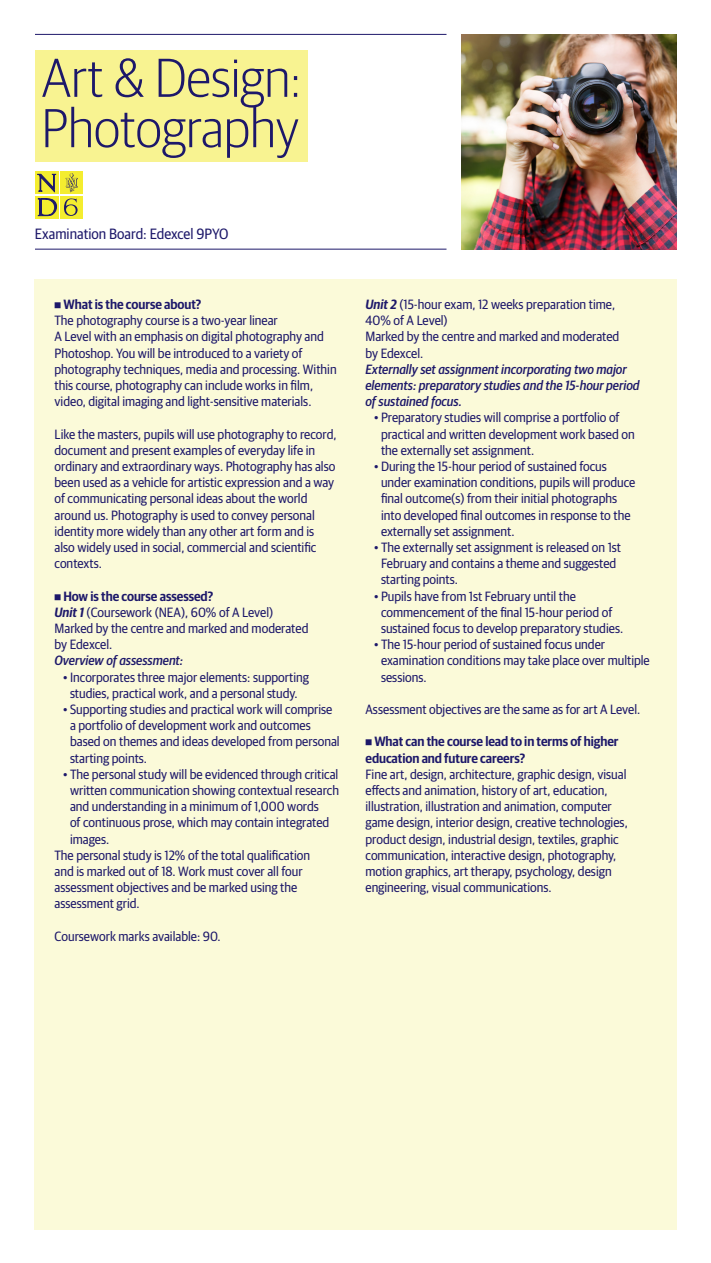
<style>
.page{position:relative;width:711px;height:1263px;background:#fff}
.page>*{position:absolute;margin:0;border:0;box-sizing:border-box;transform-origin:0 0}
.Subject_Name{font:300 54.9px/50.4px "Guardian Sans Narrow";color:#1d186a}
.Subject_Staff_Regular{font:15px "Guardian Sans Narrow";color:#1d186a}
.Subjects_Body_Copy{font:13.5px/16.2px "Guardian Sans Narrow";color:#1d186a}
.Subjects_Body_Copy-2{font:italic 500 13.5px/16.2px "Guardian Sans Narrow";color:#1d186a}
.Subjects_Headers{font:600 13.5px/16.2px "Guardian Sans Narrow";letter-spacing:-.005em;color:#1d186a}
.s1{font-weight:600;font-style:italic}
</style>
<div class="page">
<div style="left:35px;top:50px;width:272px;height:63px;background:#f8f391"></div>
<div style="left:35px;top:98px;width:272px;height:64px;background:#f8f391"></div>
<div style="left:34px;top:279px;width:642px;height:951px;background:#fbfad9"></div>
<img style="left:461px;top:35px;width:215px;height:214px">
<hr style="left:35px;top:249px;width:411px;height:1px;background:#1d186a">
<hr style="left:35px;top:34px;width:411px;height:1px;background:#1d186a">
<div style="left:35px;top:172px;width:48px;height:48px;background:linear-gradient(to right,#fff,#fff)"></div>
<svg style="left:35px;top:196px;width:23px;height:23px"></svg>
<div style="left:60px;top:196px;width:23px;height:23px;background:#f4ed2f"></div>
<div style="left:35px;top:172px;width:23px;height:22px;background:#f4ed2f"></div>
<div style="left:60px;top:172px;width:23px;height:22px;background:#f4ed2f"></div>
<svg style="left:66px;top:173px;width:12px;height:19px"></svg>
<svg style="left:37px;top:174px;width:19px;height:18px"></svg>
<svg style="left:38px;top:199px;width:19px;height:17px"></svg>
<svg style="left:64px;top:198px;width:13px;height:18px"></svg>
<p class="Subject_Name" style="left:42px;top:49px;width:260px">Art &amp; Design:<br>Photography</p>
<p class="Subject_Staff_Regular" style="left:35px;top:223px;width:195px">Examination Board: Edexcel 9PYO</p>
<p class="Subjects_Headers" style="left:54px;top:295px;width:148px"><sup>N</sup> What is the course about?</p>
<p class="Subjects_Body_Copy" style="left:54px;top:311px;width:283px">The photography course is a two-year linear<br>A Level with an emphasis on digital photography and Photoshop. You will be introduced to a variety of photography techniques, media and processing. Within this course, photography can include works in film, video, digital imaging and light-sensitive materials.</p>
<p class="Subjects_Body_Copy" style="left:54px;top:425px;width:283px">Like the masters, pupils will use photography to record, document and present examples of everyday life in ordinary and extraordinary ways. Photography has also been used as a vehicle for artistic expression and a way of communicating personal ideas about the world</p>
<p class="Subjects_Body_Copy" style="left:54px;top:506px;width:263px">around us. Photography is used to convey personal identity more widely than any other art form and is also widely used in social, commercial and scientific contexts.</p>
<p class="Subjects_Headers" style="left:54px;top:587px;width:160px"><sup>N</sup> How is the course assessed?</p>
<p class="Subjects_Body_Copy" style="left:54px;top:603px;width:220px"><span class="s1">Unit 1</span> (Coursework (NEA), 60% of A Level)</p>
<p class="Subjects_Body_Copy" style="left:54px;top:619px;width:255px">Marked by the centre and marked and moderated by Edexcel.</p>
<p class="Subjects_Body_Copy-2" style="left:54px;top:652px;width:130px">Overview of assessment:</p>
<p class="Subjects_Body_Copy" style="left:63px;top:668px;width:247px;text-align:center">• Incorporates three major elements: supporting studies, practical work, and a personal study.</p>
<p class="Subjects_Body_Copy" style="left:70px;top:700px;width:271px;text-indent:-7px">• Supporting studies and practical work will comprise a portfolio of development work and outcomes based on themes and ideas developed from personal starting points.</p>
<p class="Subjects_Body_Copy" style="left:70px;top:765px;width:270px;text-indent:-7px">• The personal study will be evidenced through critical written communication showing contextual research and understanding in a minimum of 1,000 words<br>of continuous prose, which may contain integrated images.</p>
<p class="Subjects_Body_Copy" style="left:54px;top:846px;width:257px">The personal study is 12% of the total qualification and is marked out of 18. Work must cover all four assessment objectives and be marked using the assessment grid.</p>
<p class="Subjects_Body_Copy" style="left:54px;top:927px;width:168px">Coursework marks available: 90.</p>
<p class="Subjects_Body_Copy" style="left:365px;top:295px;width:251px"><span class="s1">Unit 2</span> (15-hour exam, 12 weeks preparation time,<br>40% of A Level)</p>
<p class="Subjects_Body_Copy" style="left:365px;top:328px;width:255px">Marked by the centre and marked and moderated by Edexcel.</p>
<p class="Subjects_Body_Copy-2" style="left:365px;top:360px;width:275px">Externally set assignment incorporating two major elements: preparatory studies and the 15-hour period of sustained focus.</p>
<p class="Subjects_Body_Copy" style="left:381px;top:409px;width:255px;text-indent:-7px">• Preparatory studies will comprise a portfolio of practical and written development work based on the externally set assignment.</p>
<p class="Subjects_Body_Copy" style="left:381px;top:457px;width:256px;text-indent:-7px">• During the 15-hour period of sustained focus under examination conditions, pupils will produce final outcome(s) from their initial photographs into developed final outcomes in response to the externally set assignment.</p>
<p class="Subjects_Body_Copy" style="left:381px;top:538px;width:241px;text-indent:-7px">• The externally set assignment is released on 1st<br>February and contains a theme and suggested starting points.</p>
<p class="Subjects_Body_Copy" style="left:381px;top:587px;width:243px;text-indent:-7px">• Pupils have from 1st February until the commencement of the final 15-hour period of sustained focus to develop preparatory studies.</p>
<p class="Subjects_Body_Copy" style="left:381px;top:635px;width:270px;text-indent:-7px">• The 15-hour period of sustained focus under examination conditions may take place over multiple sessions.</p>
<p class="Subjects_Body_Copy" style="left:365px;top:700px;width:276px">Assessment objectives are the same as for art A Level.</p>
<p class="Subjects_Headers" style="left:365px;top:733px;width:254px"><sup>N</sup> What can the course lead to in terms of higher education and future careers?</p>
<p class="Subjects_Body_Copy" style="left:365px;top:765px;width:263px">Fine art, design, architecture, graphic design, visual effects and animation, history of art, education, illustration, illustration and animation, computer game design, interior design, creative technologies, product design, industrial design, textiles, graphic communication, interactive design, photography, motion graphics, art therapy, psychology, design engineering, visual communications.</p>
</div>
